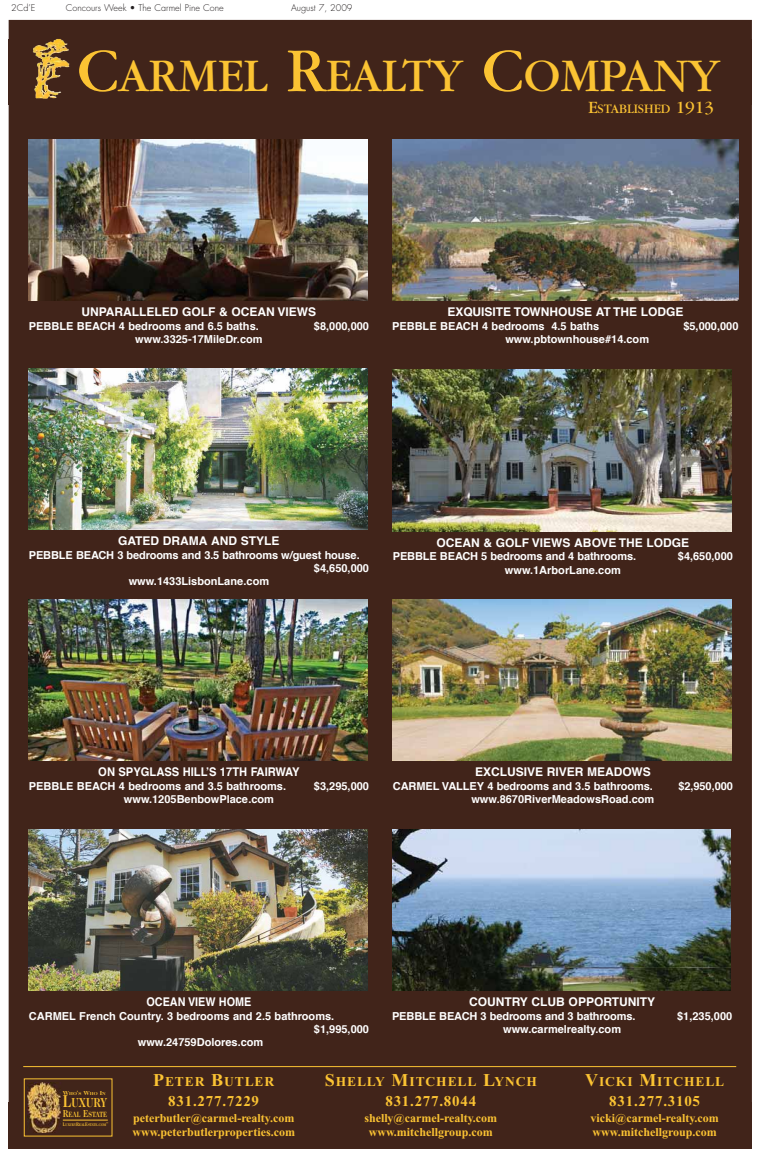
<style>
.page{position:relative;width:759px;height:1152px;background:#fff}
.page>*{position:absolute;margin:0;border:0;box-sizing:border-box;transform-origin:0 0}
.t1{font:48.8px "Garamond";color:#fbc333}
.t2{font:700 15px "Times New Roman";letter-spacing:.05em;color:#fbc333}
.t3{font:700 13.5px "Times New Roman";letter-spacing:.065em;color:#fbc333}
.t4{font:13.5px "Garamond";color:#fbc333}
.t5{font:700 13.1px "Caslon Two Twenty Four";color:#fbc333;scale:.8 1}
.t6{font:700 12px/14.4px "Times New Roman";color:#fbc333}
.t7{font:700 12px "Helvetica";color:#fff}
.t8{font:700 12px "Helvetica";color:#fff;scale:.93 1}
.t9{font:700 12px "Helvetica";color:#fff;scale:.9 1}
.t10{font:700 11px "Helvetica";color:#fff}
.t11{font:300 9px "Futura";color:#231f20}
.t12{font:700 7.7px "Caslon Two Twenty Four";color:#fbc333;scale:.79 1}
.t13{font:700 4.4px "Caslon Two Twenty Four";color:#fbc333;scale:1.12 1}
.t14{font:700 3.8px "Caslon Two Twenty Four";color:#fbc333;scale:.81 1}
.t15{font:700 2.6px "Caslon Two Twenty Four";color:#fbc333;scale:.81 1}
.s1{font-size:65px}
.s2{font-size:18px}
.s3{font-size:5.8px}
.s4{font-size:17.5px}
.s5{font-size:10.2px}
.s6{font-size:5.1px}
</style>
<div class="page">
<div style="left:10px;top:21px;width:740px;height:1125px;background:#41241a"></div>
<img style="left:29px;top:139px;width:338px;height:162px">
<div style="left:9px;top:40px;width:742px;height:65px;background:#41241a"></div>
<img style="left:33px;top:40px;width:36px;height:59px">
<div style="left:9px;top:1102px;width:742px;height:47px;background:#41241a"></div>
<hr style="left:23px;top:1066px;width:712px;height:1px;background:#fbc333">
<img style="left:29px;top:368px;width:338px;height:161px">
<img style="left:392px;top:370px;width:339px;height:161px">
<img style="left:29px;top:599px;width:338px;height:162px">
<img style="left:392px;top:599px;width:339px;height:162px">
<img style="left:31px;top:1082px;width:77px;height:39px">
<hr style="left:63px;top:1120px;width:45px;height:1px;background:#fbc333">
<img style="left:27px;top:1083px;width:34px;height:49px">
<img style="left:392px;top:139px;width:346px;height:162px">
<img style="left:29px;top:829px;width:338px;height:161px">
<img style="left:392px;top:829px;width:338px;height:161px">
<p class="t11" style="left:11px;top:4px;width:26px">2Cd’E</p>
<p class="t11" style="left:66px;top:4px;width:159px">Concours Week • The Carmel Pine Cone</p>
<p class="t11" style="left:291px;top:4px;width:63px">August 7, 2009</p>
<p class="t1" style="left:77px;top:59px;width:644px"><span class="s1">C</span>ARMEL <span class="s1">R</span>EALTY <span class="s1">C</span>OMPANY</p>
<p class="t4" style="left:587px;top:104px;width:127px"><span class="s2">E</span>STABLISHED <span class="s2">1913</span></p>
<p class="t7" style="left:81px;top:307px;width:236px">UNPARALLELED GOLF &amp; OCEAN VIEWS</p>
<p class="t10" style="left:29px;top:321px;width:231px">PEBBLE BEACH 4 bedrooms and 6.5 baths.</p>
<p class="t10" style="left:314px;top:321px;width:57px">$8,000,000</p>
<p class="t10" style="left:135px;top:335px;width:129px">www.3325-17MileDr.com</p>
<p class="t7" style="left:447px;top:307px;width:238px">EXQUISITE TOWNHOUSE AT THE LODGE</p>
<p class="t10" style="left:392px;top:321px;width:209px">PEBBLE BEACH 4 bedrooms 4.5 baths</p>
<p class="t10" style="left:683px;top:321px;width:57px">$5,000,000</p>
<p class="t10" style="left:505px;top:335px;width:145px">www.pbtownhouse#14.com</p>
<p class="t7" style="left:118px;top:536px;width:163px">GATED DRAMA AND STYLE</p>
<p class="t10" style="left:29px;top:550px;width:332px">PEBBLE BEACH 3 bedrooms and 3.5 bathrooms w/guest house.</p>
<p class="t10" style="left:314px;top:563px;width:57px">$4,650,000</p>
<p class="t10" style="left:129px;top:577px;width:142px">www.1433LisbonLane.com</p>
<p class="t7" style="left:436px;top:537px;width:254px">OCEAN &amp; GOLF VIEWS ABOVE THE LODGE</p>
<p class="t10" style="left:392px;top:552px;width:245px">PEBBLE BEACH 5 bedrooms and 4 bathrooms.</p>
<p class="t10" style="left:677px;top:552px;width:57px">$4,650,000</p>
<p class="t10" style="left:504px;top:565px;width:117px">www.1ArborLane.com</p>
<p class="t8" style="left:98px;top:767px;width:218px">ON SPYGLASS HILL’S 17TH FAIRWAY</p>
<p class="t10" style="left:29px;top:781px;width:259px">PEBBLE BEACH 4 bedrooms and 3.5 bathrooms.</p>
<p class="t10" style="left:314px;top:781px;width:57px">$3,295,000</p>
<p class="t10" style="left:124px;top:795px;width:151px">www.1205BenbowPlace.com</p>
<p class="t7" style="left:475px;top:767px;width:177px">EXCLUSIVE RIVER MEADOWS</p>
<p class="t10" style="left:392px;top:781px;width:261px">CARMEL VALLEY 4 bedrooms and 3.5 bathrooms.</p>
<p class="t10" style="left:678px;top:781px;width:56px">$2,950,000</p>
<p class="t10" style="left:471px;top:795px;width:184px">www.8670RiverMeadowsRoad.com</p>
<p class="t9" style="left:146px;top:997px;width:118px">OCEAN VIEW HOME</p>
<p class="t10" style="left:29px;top:1011px;width:307px">CARMEL French Country. 3 bedrooms and 2.5 bathrooms.</p>
<p class="t10" style="left:314px;top:1024px;width:57px">$1,995,000</p>
<p class="t10" style="left:138px;top:1038px;width:127px">www.24759Dolores.com</p>
<p class="t7" style="left:469px;top:997px;width:187px">COUNTRY CLUB OPPORTUNITY</p>
<p class="t10" style="left:392px;top:1011px;width:245px">PEBBLE BEACH 3 bedrooms and 3 bathrooms.</p>
<p class="t10" style="left:676px;top:1011px;width:57px">$1,235,000</p>
<p class="t10" style="left:503px;top:1024px;width:119px">www.carmelrealty.com</p>
<p class="t13" style="left:63px;top:1092px;width:40px"><span class="s3">W</span>HO<span class="s3">’</span>S <span class="s3">W</span>HO <span class="s3">I</span>N</p>
<p class="t5" style="left:63px;top:1098px;width:57px"><span class="s4">L</span>UXURY</p>
<p class="t12" style="left:63px;top:1111px;width:58px"><span class="s5">R</span>EAL <span class="s5">E</span>STATE</p>
<p class="t14" style="left:63px;top:1123px;width:55px"><span class="s6">L</span>UXURY<span class="s6">R</span>EAL<span class="s6">E</span>STATE<span class="s6">.</span>COM</p>
<p class="t15" style="left:106px;top:1122px;width:4px">™</p>
<p class="t3" style="left:153px;top:1077px;width:122px"><span class="s2">P</span>ETER <span class="s2">B</span>UTLER</p>
<p class="t2" style="left:168px;top:1096px;width:92px">831.277.7229</p>
<p class="t6" style="left:132px;top:1112px;width:164px">peterbutler@carmel-realty.com www.peterbutlerproperties.com</p>
<p class="t3" style="left:324px;top:1077px;width:213px"><span class="s2">S</span>HELLY <span class="s2">M</span>ITCHELL <span class="s2">L</span>YNCH</p>
<p class="t2" style="left:385px;top:1096px;width:92px">831.277.8044</p>
<p class="t6" style="left:364px;top:1112px;width:134px;text-align:center">shelly@carmel-realty.com www.mitchellgroup.com</p>
<p class="t3" style="left:585px;top:1077px;width:140px"><span class="s2">V</span>ICKI <span class="s2">M</span>ITCHELL</p>
<p class="t2" style="left:609px;top:1096px;width:92px">831.277.3105</p>
<p class="t6" style="left:590px;top:1112px;width:130px">vicki@carmel-realty.com www.mitchellgroup.com</p>
</div>
